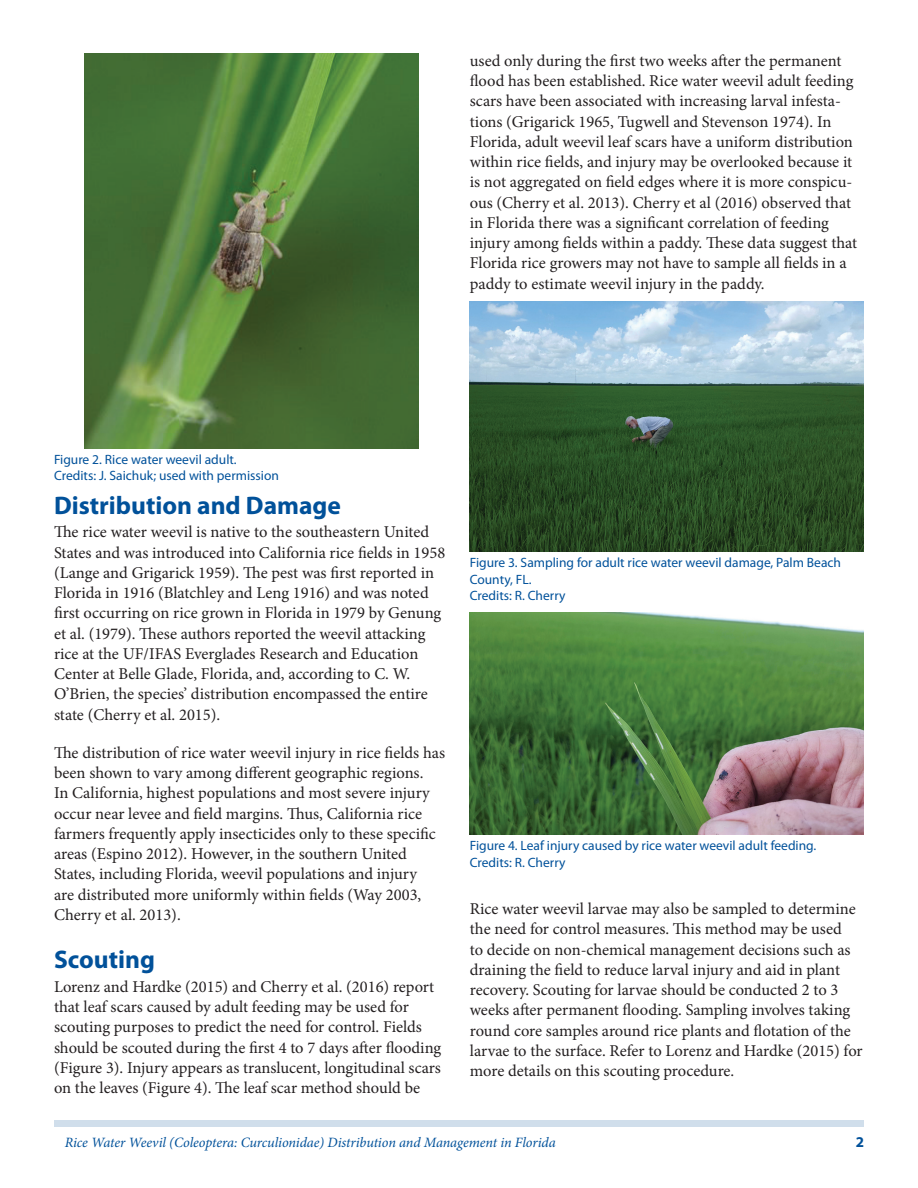
<style>
.page{position:relative;width:918px;height:1188px;background:#fff}
.page>*{position:absolute;margin:0;border:0;box-sizing:border-box;transform-origin:0 0}
.SectionHeading0{font:700 25.5px "Myriad Pro";color:#01519a}
.Paragraph{font:16.5px/20.2px "Minion Pro";color:#231f20}
.PageNumber{font:700 15px "Myriad Pro";color:#01519a}
.RunningTitleItalics{font:italic 14.25px "Minion Pro";letter-spacing:-.005em;color:#01519a}
.FigureCaption{font:13.5px/16.5px "Myriad Pro";color:#01519a}
</style>
<div class="page">
<div style="left:54px;top:1120px;width:810px;height:7px;background:#d0deeb"></div>
<img style="left:84px;top:54px;width:334px;height:394px">
<img style="left:470px;top:302px;width:394px;height:250px">
<img style="left:470px;top:613px;width:394px;height:222px">
<p class="Paragraph" style="left:470px;top:51px;width:389px">used only during the first two weeks after the permanent flood has been established. Rice water weevil adult feeding scars have been associated with increasing larval infesta&shy;tions (Grigarick 1965, Tugwell and Stevenson 1974). In Florida, adult weevil leaf scars have a uniform distribution within rice fields, and injury may be overlooked because it is not aggregated on field edges where it is more conspicu&shy;ous (Cherry et al. 2013). Cherry et al (2016) observed that in Florida there was a significant correlation of feeding injury among fields within a paddy. These data suggest that Florida rice growers may not have to sample all fields in a paddy to estimate weevil injury in the paddy.</p>
<p class="FigureCaption" style="left:54px;top:451px;width:184px">Figure 2. Rice water weevil adult.</p>
<p class="FigureCaption" style="left:54px;top:467px;width:227px">Credits: J. Saichuk; used with permission</p>
<p class="SectionHeading0" style="left:54px;top:489px;width:288px">Distribution and Damage</p>
<p class="Paragraph" style="left:54px;top:522px;width:393px">The rice water weevil is native to the southeastern United States and was introduced into California rice fields in 1958 (Lange and Grigarick 1959). The pest was first reported in Florida in 1916 (Blatchley and Leng 1916) and was noted first occurring on rice grown in Florida in 1979 by Genung et al. (1979). These authors reported the weevil attacking rice at the UF/IFAS Everglades Research and Education Center at Belle Glade, Florida, and, according to C. W.<br>O’Brien, the species’ distribution encompassed the entire state (Cherry et al. 2015).</p>
<p class="Paragraph" style="left:54px;top:742px;width:393px">The distribution of rice water weevil injury in rice fields has been shown to vary among different geographic regions.<br>In California, highest populations and most severe injury occur near levee and field margins. Thus, California rice farmers frequently apply insecticides only to these specific areas (Espino 2012). However, in the southern United States, including Florida, weevil populations and injury<br>are distributed more uniformly within fields (Way 2003, Cherry et al. 2013).</p>
<p class="SectionHeading0" style="left:54px;top:943px;width:102px">Scouting</p>
<p class="Paragraph" style="left:54px;top:977px;width:389px">Lorenz and Hardke (2015) and Cherry et al. (2016) report that leaf scars caused by adult feeding may be used for scouting purposes to predict the need for control. Fields should be scouted during the first 4 to 7 days after flooding (Figure 3). Injury appears as translucent, longitudinal scars on the leaves (Figure 4). The leaf scar method should be</p>
<p class="FigureCaption" style="left:470px;top:554px;width:373px">Figure 3. Sampling for adult rice water weevil damage, Palm Beach<br>County, FL.</p>
<p class="FigureCaption" style="left:470px;top:587px;width:97px">Credits: R. Cherry</p>
<p class="FigureCaption" style="left:470px;top:837px;width:348px">Figure 4. Leaf injury caused by rice water weevil adult feeding.</p>
<p class="FigureCaption" style="left:470px;top:854px;width:97px">Credits: R. Cherry</p>
<p class="Paragraph" style="left:470px;top:899px;width:394px">Rice water weevil larvae may also be sampled to determine the need for control measures. This method may be used<br>to decide on non-chemical management decisions such as draining the field to reduce larval injury and aid in plant recovery. Scouting for larvae should be conducted 2 to 3 weeks after permanent flooding. Sampling involves taking round core samples around rice plants and flotation of the larvae to the surface. Refer to Lorenz and Hardke (2015) for more details on this scouting procedure.</p>
<p class="RunningTitleItalics" style="left:65px;top:1133px;width:493px">Rice Water Weevil (Coleoptera: Curculionidae) Distribution and Management in Florida</p>
<p class="PageNumber" style="left:856px;top:1133px;width:10px">2</p>
</div>
